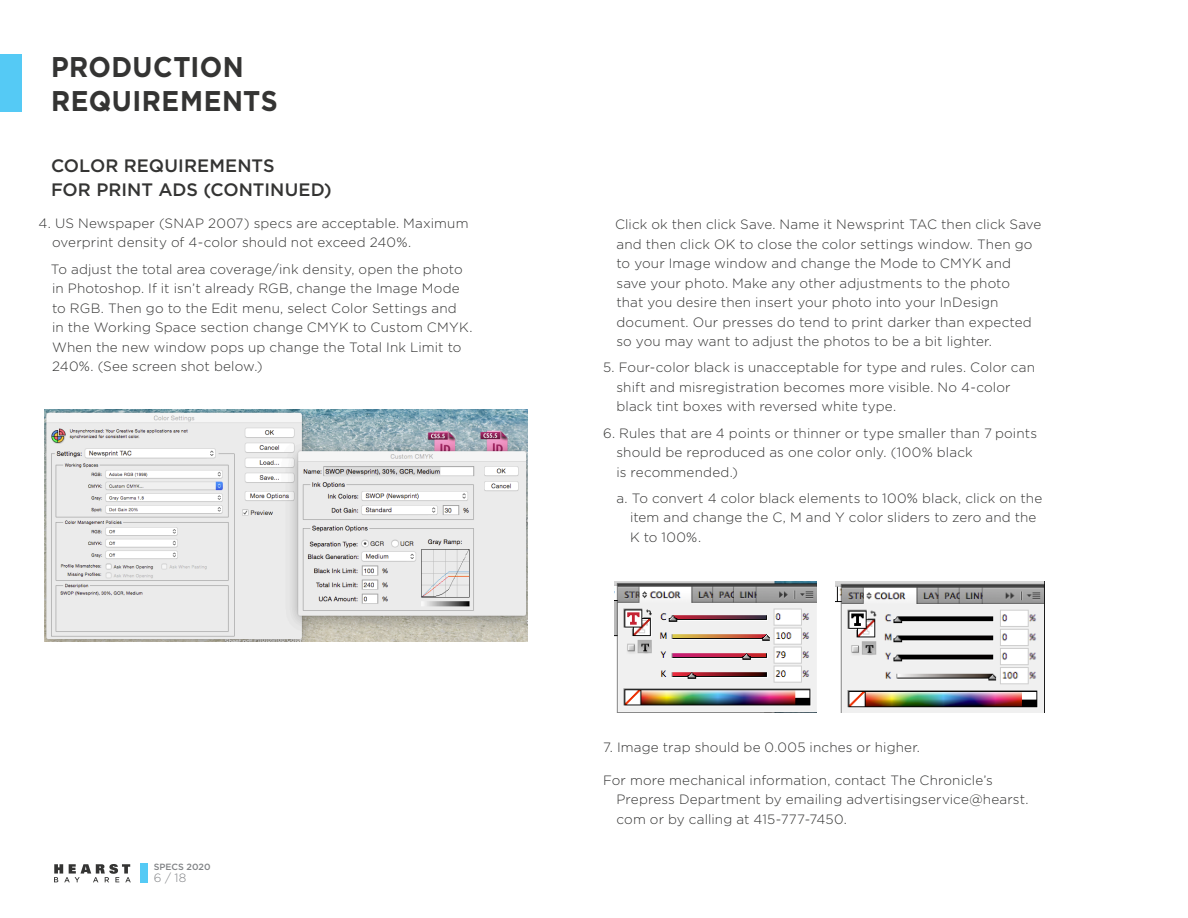
<style>
.page{position:relative;width:1188px;height:918px;background:#fff}
.page>*{position:absolute;margin:0;border:0;box-sizing:border-box;transform-origin:0 0}
.t1{font:700 28.5px "Gotham";letter-spacing:.015em;color:#343433;scale:.93 1}
.t2{font:500 18px "Gotham";letter-spacing:.005em;color:#343433}
.t3{font:300 13.5px/19.5px "Gotham";letter-spacing:.01em;color:#343433}
.t4{font:300 12px "Gotham";color:#808285}
.t5{font:500 9px "Gotham";color:#808285}
</style>
<div class="page">
<div style="left:0;top:54px;width:22px;height:58px;background:#55caf5"></div>
<svg style="left:54px;top:864px;width:77px;height:18px"></svg>
<div style="left:140px;top:863px;width:7px;height:20px;background:#55caf5"></div>
<img style="left:45px;top:410px;width:482px;height:232px">
<img style="left:836px;top:581px;width:209px;height:132px">
<img style="left:615px;top:582px;width:202px;height:130px">
<p class="t1" style="left:51px;top:48px;width:209px">PRODUCTION</p>
<p class="t1" style="left:51px;top:82px;width:245px">REQUIREMENTS</p>
<p class="t2" style="left:51px;top:154px;width:225px">COLOR REQUIREMENTS</p>
<p class="t2" style="left:51px;top:178px;width:282px">FOR PRINT ADS (CONTINUED)</p>
<p class="t3" style="left:52px;top:213px;width:418px;text-indent:-14px">4. US Newspaper (SNAP 2007) specs are acceptable. Maximum overprint density of 4-color should not exceed 240%.</p>
<p class="t3" style="left:51px;top:259px;width:423px">To adjust the total area coverage/ink density, open the photo in Photoshop. If it isn’t already RGB, change the Image Mode to RGB. Then go to the Edit menu, select Color Settings and<br>in the Working Space section change CMYK to Custom CMYK.<br>When the new window pops up change the Total Ink Limit to 240%. (See screen shot below.)</p>
<p class="t5" style="left:154px;top:861px;width:58px">SPECS 2020</p>
<p class="t4" style="left:154px;top:871px;width:34px">6 / 18</p>
<p class="t3" style="left:615px;top:214px;width:428px">Click ok then click Save. Name it Newsprint TAC then click Save and then click OK to close the color settings window. Then go to your Image window and change the Mode to CMYK and save your photo. Make any other adjustments to the photo<br>that you desire then insert your photo into your InDesign document. Our presses do tend to print darker than expected so you may want to adjust the photos to be a bit lighter.</p>
<p class="t3" style="left:616px;top:357px;width:420px;text-indent:-14px">5. Four-color black is unacceptable for type and rules. Color can shift and misregistration becomes more visible. No 4-color black tint boxes with reversed white type.</p>
<p class="t3" style="left:616px;top:423px;width:422px;text-indent:-14px">6. Rules that are 4 points or thinner or type smaller than 7 points should be reproduced as one color only. (100% black<br>is recommended.)</p>
<p class="t3" style="left:630px;top:488px;width:414px;text-indent:-14px">a. To convert 4 color black elements to 100% black, click on the item and change the C, M and Y color sliders to zero and the<br>K to 100%.</p>
<p class="t3" style="left:603px;top:737px;width:319px">7. Image trap should be 0.005 inches or higher.</p>
<p class="t3" style="left:616px;top:770px;width:414px;text-indent:-14px">For more mechanical information, contact The Chronicle’s<br>Prepress Department by emailing advertisingservice@hearst. com or by calling at 415-777-7450.</p>
</div>
